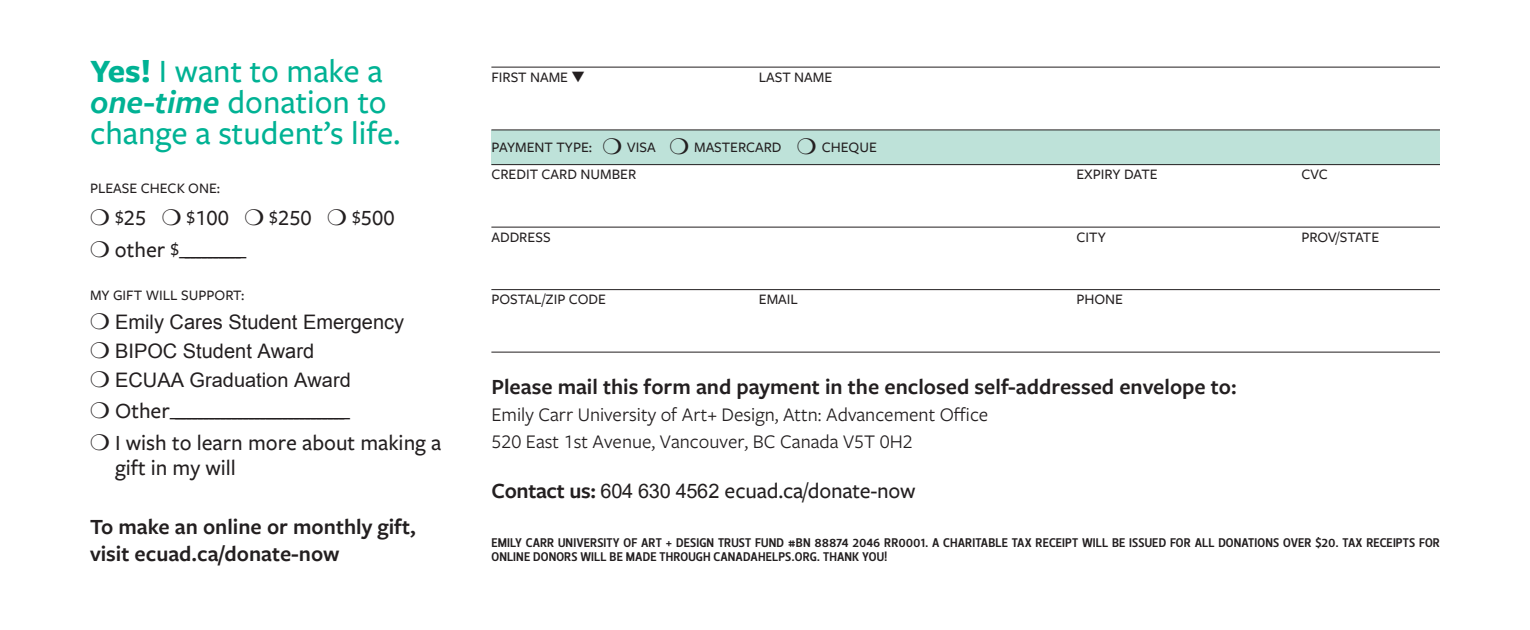
<style>
.page{position:relative;width:1530px;height:630px;background:#fff}
.page>*{position:absolute;margin:0;border:0;box-sizing:border-box;transform-origin:0 0}
.t1{font:500 33.75px "Freight Sans Pro";color:#00b294}
.Body_copy{font:500 22.5px/32px "Freight Sans Pro";color:#231f20}
.Body_copy-2{font:600 22.5px/27px "Freight Sans Pro";color:#231f20}
.Body_copy-3{font:20px/27px "Freight Sans Pro";color:#231f20}
.t2{font:20px/29px "Arial";color:#231f20}
.t3{font:500 15px "Freight Sans Pro";color:#231f20}
.Body_copy-4{font:12.5px/13.8px "Leitura Sans Grot 3";letter-spacing:.01em;color:#231f20}
.s1{font-weight:700}
.s2{font-weight:600;font-style:italic}
.s3{font-size:17.5px}
.s4{font-weight:600}
.s5{font-family:"Arial";font-weight:400;font-size:20px}
</style>
<div class="page">
<div style="left:491px;top:130px;width:949px;height:35px;background:#bee2d9"></div>
<hr style="left:491px;top:67px;width:949px;height:1px;background:#231f20">
<hr style="left:491px;top:129px;width:949px;height:1px;background:#231f20">
<hr style="left:491px;top:164px;width:949px;height:1px;background:#231f20">
<hr style="left:491px;top:227px;width:949px;height:1px;background:#231f20">
<hr style="left:491px;top:289px;width:949px;height:1px;background:#231f20">
<hr style="left:491px;top:352px;width:949px;height:1px;background:#231f20">
<p class="t1" style="left:90px;top:48px;width:294px"><span class="s1">Yes!</span> I want to make a</p>
<p class="t1" style="left:90px;top:79px;width:298px"><span class="s2">one-time</span> donation to</p>
<p class="t1" style="left:90px;top:110px;width:312px">change a student’s life.</p>
<p class="t3" style="left:90px;top:178px;width:132px">PLEASE CHECK ONE:</p>
<p class="Body_copy" style="left:90px;top:201px;width:306px">❍ <span class="s3">$</span>25 ❍ <span class="s3">$</span>100 ❍ <span class="s3">$</span>250 ❍ <span class="s3">$</span>500</p>
<p class="Body_copy" style="left:90px;top:233px;width:158px">❍ o t h e r <span class="s3">$</span> ___________</p>
<p class="t3" style="left:90px;top:285px;width:156px">MY GIFT WILL SUPPORT:</p>
<p class="t2" style="left:90px;top:308px;width:315px">❍ Emily Cares Student Emergency ❍ BIPOC Student Award<br>❍ ECUAA Graduation Award</p>
<p class="Body_copy" style="left:90px;top:394px;width:353px">❍ O t h e r _______________________________<br>❍ I wish to learn more about making a</p>
<p class="Body_copy" style="left:115px;top:450px;width:122px">gift in my will</p>
<p class="Body_copy-2" style="left:90px;top:512px;width:327px">To make an online or monthly gift, visit ecuad.ca/donate-now</p>
<p class="t3" style="left:491px;top:67px;width:95px">FIRST NAME ▼</p>
<p class="t3" style="left:759px;top:67px;width:75px">LAST NAME</p>
<p class="t3" style="left:491px;top:137px;width:387px">PAYMENT TYPE: ❍ VISA ❍ MASTERCARD ❍ CHEQUE</p>
<p class="t3" style="left:491px;top:164px;width:146px">CREDIT CARD NUMBER</p>
<p class="t3" style="left:1076px;top:164px;width:83px">EXPIRY DATE</p>
<p class="t3" style="left:1301px;top:164px;width:28px">CVC</p>
<p class="t3" style="left:491px;top:227px;width:61px">ADDRESS</p>
<p class="t3" style="left:1076px;top:227px;width:31px">CITY</p>
<p class="t3" style="left:1301px;top:227px;width:79px">PROV/STATE</p>
<p class="t3" style="left:491px;top:289px;width:116px">POSTAL/ZIP CODE</p>
<p class="t3" style="left:759px;top:289px;width:41px">EMAIL</p>
<p class="t3" style="left:1076px;top:289px;width:48px">PHONE</p>
<p class="Body_copy-2" style="left:491px;top:372px;width:747px">Please mail this form and payment in the enclosed self-addressed envelope to:</p>
<p class="Body_copy-3" style="left:491px;top:400px;width:498px">Emily Carr University of Art+ Design, Attn: Advancement Office<br>520 East 1st Avenue, Vancouver, BC Canada V5T 0H2</p>
<p class="Body_copy" style="left:491px;top:474px;width:426px"><span class="s4">Contact us:</span> <span class="s5">604 630 4562</span> ecuad.ca/donate-now</p>
<p class="Body_copy-4" style="left:491px;top:536px;width:950px">EMILY CARR UNIVERSITY OF ART + DESIGN TRUST FUND #BN 88874 2046 RR0001. A CHARITABLE TAX RECEIPT WILL BE ISSUED FOR ALL DONATIONS OVER $20. TAX RECEIPTS FOR<br>ONLINE DONORS WILL BE MADE THROUGH CANADAHELPS.ORG. THANK YOU!</p>
</div>
